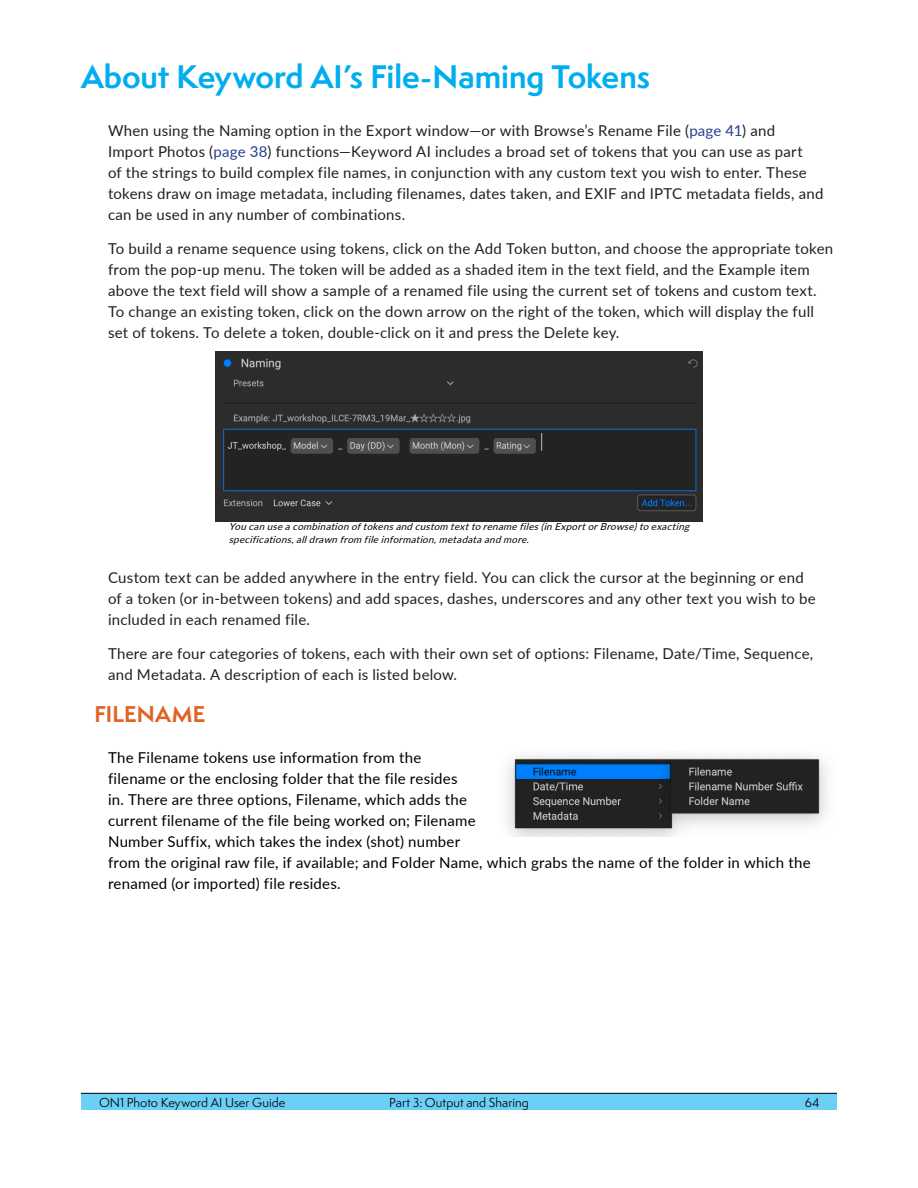
<style>
.page{position:relative;width:918px;height:1188px;background:#fff}
.page>*{position:absolute;margin:0;border:0;box-sizing:border-box;transform-origin:0 0}
.t1{font:700 30px "Semplicita Pro";color:#00aeef}
.t2{font:700 21px "Semplicita Pro";letter-spacing:.01em;color:#e06426}
.t3{font:15px/21px "Lato";letter-spacing:.015em;color:#231f20}
.t4{font:15px/21px "Lato";letter-spacing:.015em;color:#000}
.t5{font:12px "Semplicita Pro";letter-spacing:.005em;color:#000}
.t6{font:italic 9.75px/13.5px "Lato";color:#000}
.s1{color:#253f8e}
</style>
<div class="page">
<div style="left:81px;top:1094px;width:756px;height:16px;background:#6bcff6"></div>
<hr style="left:81px;top:1093px;width:756px;height:1px;background:#000">
<img style="left:215px;top:351px;width:488px;height:171px">
<img style="left:507px;top:754px;width:321px;height:83px">
<h1 class="t1" style="left:81px;top:54px;width:571px">About Keyword AI’s File-Naming Tokens</h1>
<p class="t3" style="left:108px;top:119px;width:717px">When using the Naming option in the Export window—or with Browse’s Rename File (<span class="s1">page 41</span>) and Import Photos (<span class="s1">page 38</span>) functions—Keyword AI includes a broad set of tokens that you can use as part<br>of the strings to build complex file names, in conjunction with any custom text you wish to enter. These tokens draw on image metadata, including filenames, dates taken, and EXIF and IPTC metadata fields, and can be used in any number of combinations.</p>
<p class="t3" style="left:108px;top:238px;width:727px">To build a rename sequence using tokens, click on the Add Token button, and choose the appropriate token from the pop-up menu. The token will be added as a shaded item in the text field, and the Example item above the text field will show a sample of a renamed file using the current set of tokens and custom text.<br>To change an existing token, click on the down arrow on the right of the token, which will display the full set of tokens. To delete a token, double-click on it and press the Delete key.</p>
<p class="t6" style="left:229px;top:519px;width:465px">Youcanuseacombinationoftokensandcustom texttorenamefiles(inExportorBrowse)toexacting specifications,alldrawnfrom fileinformation,metadataandmore.</p>
<p class="t3" style="left:108px;top:566px;width:709px">Custom text can be added anywhere in the entry field. You can click the cursor at the beginning or end of a token (or in-between tokens) and add spaces, dashes, underscores and any other text you wish to be included in each renamed file.</p>
<p class="t3" style="left:108px;top:643px;width:707px">There are four categories of tokens, each with their own set of options: Filename, Date/Time, Sequence, and Metadata. A description of each is listed below.</p>
<h2 class="t2" style="left:94px;top:699px;width:112px">FILENAME</h2>
<p class="t4" style="left:108px;top:747px;width:704px">The Filename tokens use information from the<br>filename or the enclosing folder that the file resides<br>in. There are three options, Filename, which adds the<br>current filename of the file being worked on; Filename<br>Number Suffix, which takes the index (shot) number<br>from the original raw file, if available; and Folder Name, which grabs the name of the folder in which the renamed (or imported) file resides.</p>
<p class="t5" style="left:99px;top:1094px;width:188px">ON1 Photo Keyword AI User Guide</p>
<p class="t5" style="left:389px;top:1094px;width:141px">Part 3: Output and Sharing</p>
<p class="t5" style="left:805px;top:1094px;width:16px">64</p>
</div>
